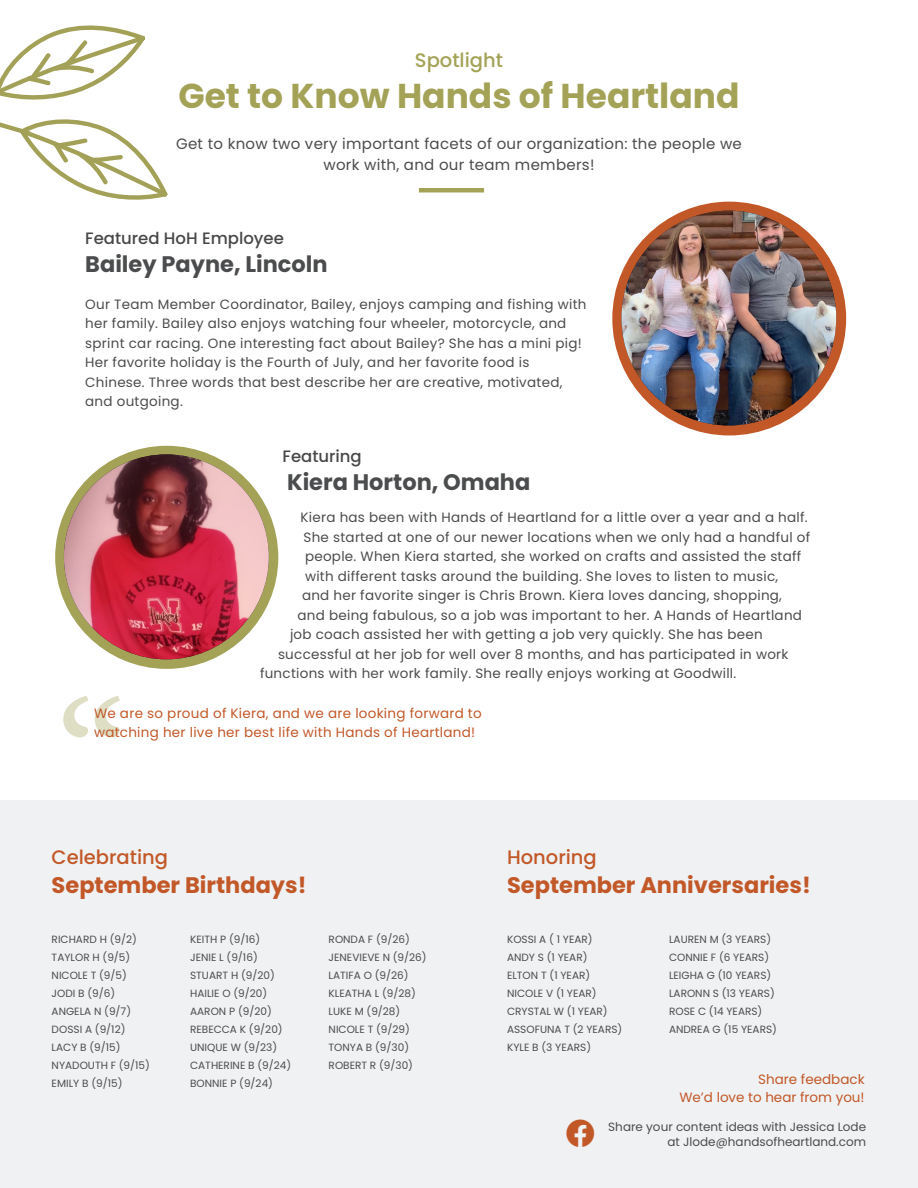
<style>
.page{position:relative;width:918px;height:1188px;background:#fff}
.page>*{position:absolute;margin:0;border:0;box-sizing:border-box;transform-origin:0 0}
.t1{font:180px "Minion Pro";color:#a3a257}
.t2{font:700 34.5px "Poppins";color:#a3a257}
.t3{font:700 22.5px "Poppins";color:#c25828}
.t4{font:700 22.5px "Poppins";color:#4b4c4d}
.t5{font:500 19.5px "Poppins";color:#c25828}
.t6{font:500 19.5px "Poppins";color:#a3a257}
.t7{font:500 16.5px "Poppins";color:#48484a}
.t8{font:15px/21px "Poppins";letter-spacing:.02em;color:#4b4c4d;text-align:center}
.t9{font:13.5px/19.5px "Poppins";letter-spacing:.02em;color:#4b4c4d}
.t10{font:13.5px/19.5px "Poppins";letter-spacing:.02em;color:#c25828}
.t11{font:13.5px "Poppins";color:#c25828}
.t12{font:12px/15px "Poppins";color:#4b4c4d;text-align:right}
.t13{font:10.5px "Poppins";color:#4b4c4d}
</style>
<div class="page">
<div style="left:0;top:801px;width:918px;height:387px;background:#f0f1f2"></div>
<svg style="left:0;top:119px;width:168px;height:81px"></svg>
<svg style="left:0;top:25px;width:145px;height:75px"></svg>
<div style="left:612px;top:202px;width:234px;height:233px;background:#c25828;border-radius:50%"></div>
<img style="left:621px;top:211px;width:215px;height:214px;border-radius:107px">
<div style="left:419px;top:188px;width:65px;height:5px;background:#a3a257"></div>
<div style="left:55px;top:446px;width:223px;height:223px;background:#a3a257;border-radius:50%"></div>
<img style="left:64px;top:454px;width:205px;height:205px;border-radius:102px">
<p class="t6" style="left:415px;top:49px;width:90px">Spotlight</p>
<p class="t2" style="left:178px;top:76px;width:563px">Get to Know Hands of Heartland</p>
<p class="t8" style="left:176px;top:134px;width:567px">Get to know two very important facets of our organization: the people we work with, and our team members!</p>
<p class="t7" style="left:85px;top:228px;width:200px">Featured HoH Employee</p>
<p class="t4" style="left:85px;top:251px;width:244px">Bailey Payne, Lincoln</p>
<p class="t9" style="left:85px;top:294px;width:503px">Our Team Member Coordinator, Bailey, enjoys camping and fishing with her family. Bailey also enjoys watching four wheeler, motorcycle, and sprint car racing. One interesting fact about Bailey? She has a mini pig!</p>
<p class="t9" style="left:85px;top:353px;width:479px">Her favorite holiday is the Fourth of July, and her favorite food is<br>Chinese. Three words that best describe her are creative, motivated, and outgoing.</p>
<p class="t7" style="left:283px;top:446px;width:81px">Featuring</p>
<p class="t4" style="left:287px;top:469px;width:245px">Kiera Horton, Omaha</p>
<p class="t9" style="left:301px;top:508px;width:509px">Kiera has been with Hands of Heartland for a little over a year and a half.</p>
<p class="t9" style="left:304px;top:528px;width:508px">She started at one of our newer locations when we only had a handful of</p>
<p class="t9" style="left:305px;top:547px;width:498px">people. When Kiera started, she worked on crafts and assisted the staff</p>
<p class="t9" style="left:305px;top:567px;width:475px">with different tasks around the building. She loves to listen to music,</p>
<p class="t9" style="left:302px;top:586px;width:481px">and her favorite singer is Chris Brown. Kiera loves dancing, shopping,</p>
<p class="t9" style="left:298px;top:606px;width:506px">and being fabulous, so a job was important to her. A Hands of Heartland</p>
<p class="t9" style="left:290px;top:625px;width:474px">job coach assisted her with getting a job very quickly. She has been</p>
<p class="t9" style="left:278px;top:645px;width:512px">successful at her job for well over 8 months, and has participated in work</p>
<p class="t9" style="left:260px;top:664px;width:478px">functions with her work family. She really enjoys working at Goodwill.</p>
<h1 class="t1" style="left:56px;top:647px;width:73px">“</h1>
<p class="t10" style="left:94px;top:704px;width:389px">We are so proud of Kiera, and we are looking forward to watching her live her best life with Hands of Heartland!</p>
<p class="t5" style="left:52px;top:846px;width:118px">Celebrating</p>
<p class="t3" style="left:52px;top:872px;width:256px">September Birthdays!</p>
<p class="t13" style="left:52px;top:934px;width:87px">RICHARD H (9/2)</p>
<p class="t13" style="left:52px;top:952px;width:80px">TAYLOR H (9/5)</p>
<p class="t13" style="left:52px;top:970px;width:77px">NICOLE T (9/5)</p>
<p class="t13" style="left:52px;top:988px;width:65px">JODI B (9/6)</p>
<p class="t13" style="left:52px;top:1006px;width:81px">ANGELA N (9/7)</p>
<p class="t13" style="left:52px;top:1024px;width:75px">DOSSI A (9/12)</p>
<p class="t13" style="left:52px;top:1042px;width:70px">LACY B (9/15)</p>
<p class="t13" style="left:52px;top:1060px;width:100px">NYADOUTH F (9/15)</p>
<p class="t13" style="left:52px;top:1078px;width:72px">EMILY B (9/15)</p>
<p class="t13" style="left:190px;top:934px;width:72px">KEITH P (9/16)</p>
<p class="t13" style="left:190px;top:952px;width:69px">JENIE L (9/16)</p>
<p class="t13" style="left:190px;top:970px;width:86px">STUART H (9/20)</p>
<p class="t13" style="left:190px;top:988px;width:79px">HAILIE O (9/20)</p>
<p class="t13" style="left:190px;top:1006px;width:83px">AARON P (9/20)</p>
<p class="t13" style="left:190px;top:1024px;width:94px">REBECCA K (9/20)</p>
<p class="t13" style="left:190px;top:1042px;width:89px">UNIQUE W (9/23)</p>
<p class="t13" style="left:190px;top:1060px;width:103px">CATHERINE B (9/24)</p>
<p class="t13" style="left:190px;top:1078px;width:84px">BONNIE P (9/24)</p>
<p class="t13" style="left:329px;top:934px;width:83px">RONDA F (9/26)</p>
<p class="t13" style="left:329px;top:952px;width:100px">JENEVIEVE N (9/26)</p>
<p class="t13" style="left:329px;top:970px;width:81px">LATIFA O (9/26)</p>
<p class="t13" style="left:329px;top:988px;width:89px">KLEATHA L (9/28)</p>
<p class="t13" style="left:329px;top:1006px;width:73px">LUKE M (9/28)</p>
<p class="t13" style="left:329px;top:1024px;width:83px">NICOLE T (9/29)</p>
<p class="t13" style="left:329px;top:1042px;width:82px">TONYA B (9/30)</p>
<p class="t13" style="left:329px;top:1060px;width:86px">ROBERT R (9/30)</p>
<p class="t5" style="left:507px;top:846px;width:91px">Honoring</p>
<p class="t3" style="left:507px;top:872px;width:305px">September Anniversaries!</p>
<p class="t13" style="left:507px;top:934px;width:87px">KOSSI A ( 1 YEAR)</p>
<p class="t13" style="left:507px;top:952px;width:82px">ANDY S (1 YEAR)</p>
<p class="t13" style="left:507px;top:970px;width:85px">ELTON T (1 YEAR)</p>
<p class="t13" style="left:507px;top:988px;width:91px">NICOLE V (1 YEAR)</p>
<p class="t13" style="left:507px;top:1006px;width:102px">CRYSTAL W (1 YEAR)</p>
<p class="t13" style="left:507px;top:1024px;width:117px">ASSOFUNA T (2 YEARS)</p>
<p class="t13" style="left:507px;top:1042px;width:86px">KYLE B (3 YEARS)</p>
<p class="t13" style="left:669px;top:934px;width:104px">LAUREN M (3 YEARS)</p>
<p class="t13" style="left:669px;top:952px;width:102px">CONNIE F (6 YEARS)</p>
<p class="t13" style="left:669px;top:970px;width:104px">LEIGHA G (10 YEARS)</p>
<p class="t13" style="left:669px;top:988px;width:107px">LARONN S (13 YEARS)</p>
<p class="t13" style="left:669px;top:1006px;width:95px">ROSE C (14 YEARS)</p>
<p class="t13" style="left:669px;top:1024px;width:109px">ANDREA G (15 YEARS)</p>
<p class="t11" style="left:758px;top:1072px;width:108px">Share feedback</p>
<p class="t11" style="left:679px;top:1090px;width:187px">We’d love to hear from you!</p>
<p class="t12" style="left:608px;top:1120px;width:259px">Share your content ideas with Jessica Lode at Jlode@handsofheartland.com</p>
</div>
